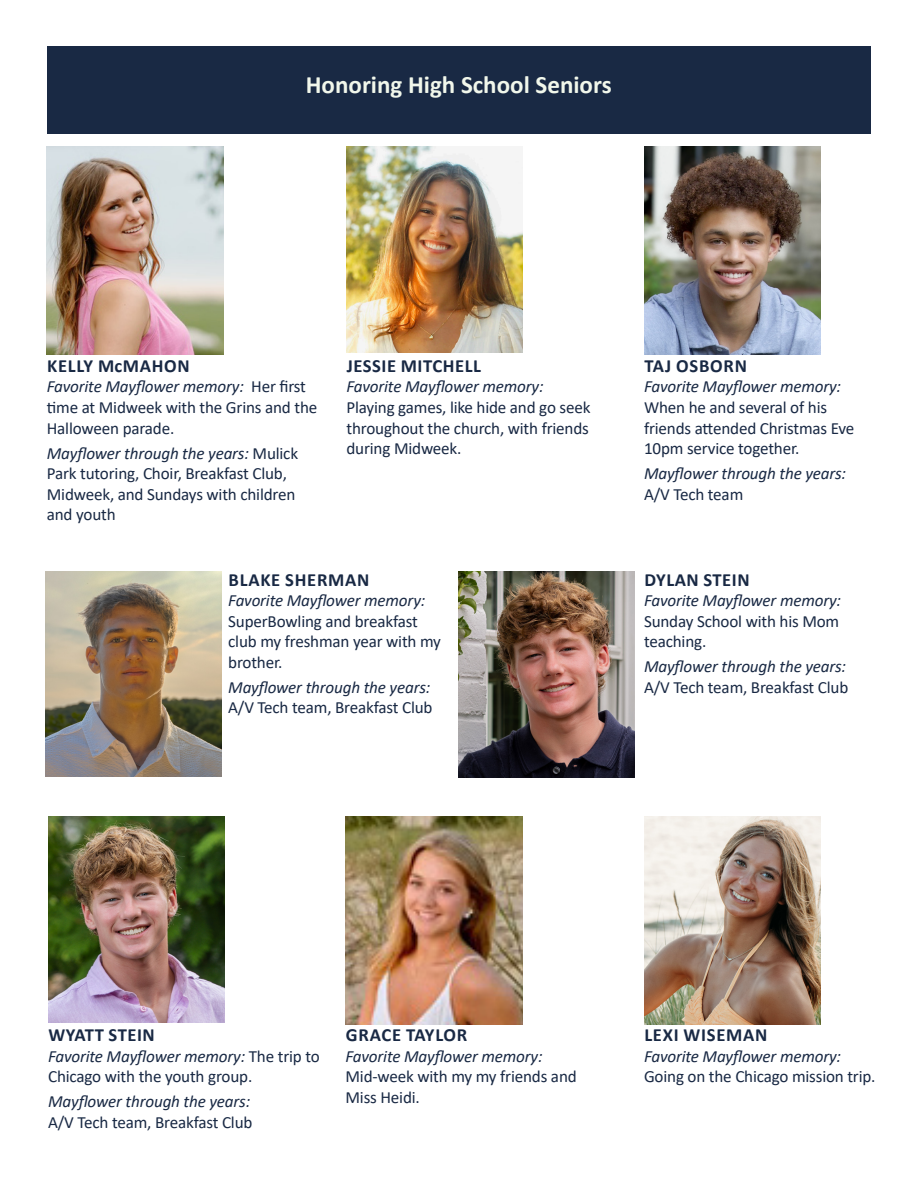
<style>
.page{position:relative;width:918px;height:1188px;background:#fff}
.page>*{position:absolute;margin:0;border:0;box-sizing:border-box;transform-origin:0 0}
.E_-_Title{font:700 25.05px "Calibri";color:#f1f7eb}
.MAN_TEXT_-_Center_13{font:700 18.6px "Calibri";letter-spacing:.04em;color:#192944}
.MAN_TEXT_-_Center_13-2{font:17.1px/20.5px "Calibri";letter-spacing:-.01em;color:#192944}
.MAN_TEXT_-_Center_13-3{font:italic 17.1px/20.5px "Calibri";letter-spacing:-.01em;color:#192944}
.s1{font-style:italic}
.s2{font-style:normal}
</style>
<div class="page">
<img style="left:644px;top:817px;width:176px;height:207px">
<div style="left:47px;top:47px;width:823px;height:87px;background:#192944"></div>
<img style="left:458px;top:572px;width:177px;height:206px">
<img style="left:48px;top:817px;width:177px;height:205px">
<img style="left:346px;top:146px;width:177px;height:206px">
<img style="left:47px;top:146px;width:176px;height:208px">
<img style="left:346px;top:817px;width:176px;height:207px">
<img style="left:46px;top:572px;width:176px;height:205px">
<img style="left:644px;top:146px;width:176px;height:208px">
<p class="E_-_Title" style="left:306px;top:67px;width:307px">Honoring High School Seniors</p>
<p class="MAN_TEXT_-_Center_13" style="left:47px;top:353px;width:144px">KELLY McMAHON</p>
<p class="MAN_TEXT_-_Center_13-2" style="left:47px;top:376px;width:272px"><span class="s1">Favorite Mayflower memory:</span> Her first time at Midweek with the Grins and the<br>Halloween parade.</p>
<p class="MAN_TEXT_-_Center_13-2" style="left:47px;top:442px;width:253px"><span class="s1">Mayflower through the years:</span> Mulick<br>Park tutoring, Choir, Breakfast Club,<br>Midweek, and Sundays with children and youth</p>
<p class="MAN_TEXT_-_Center_13" style="left:347px;top:353px;width:136px">JESSIE MITCHELL</p>
<p class="MAN_TEXT_-_Center_13-2" style="left:346px;top:376px;width:246px"><span class="s1">Favorite Mayflower memory:<br></span>Playing games, like hide and go seek throughout the church, with friends during Midweek.</p>
<p class="MAN_TEXT_-_Center_13" style="left:229px;top:566px;width:142px">BLAKE SHERMAN</p>
<p class="MAN_TEXT_-_Center_13-2" style="left:228px;top:590px;width:214px"><span class="s1">Favorite Mayflower memory:<br></span>SuperBowling and breakfast club my freshman year with my brother.</p>
<p class="MAN_TEXT_-_Center_13-3" style="left:228px;top:676px;width:206px">Mayflower through the years:<br><span class="s2">A/V Tech team, Breakfast Club</span></p>
<p class="MAN_TEXT_-_Center_13" style="left:644px;top:353px;width:104px">TAJ OSBORN</p>
<p class="MAN_TEXT_-_Center_13-2" style="left:644px;top:376px;width:212px"><span class="s1">Favorite Mayflower memory:<br></span>When he and several of his friends attended Christmas Eve<br>10pm service together.</p>
<p class="MAN_TEXT_-_Center_13-3" style="left:644px;top:462px;width:204px">Mayflower through the years:<br><span class="s2">A/V Tech team</span></p>
<p class="MAN_TEXT_-_Center_13" style="left:644px;top:566px;width:107px">DYLAN STEIN</p>
<p class="MAN_TEXT_-_Center_13-2" style="left:644px;top:590px;width:199px;text-align:justify"><span class="s1">Favorite Mayflower memory:<br></span>Sunday School with his Mom teaching.</p>
<p class="MAN_TEXT_-_Center_13-3" style="left:644px;top:656px;width:206px">Mayflower through the years:<br><span class="s2">A/V Tech team, Breakfast Club</span></p>
<p class="MAN_TEXT_-_Center_13" style="left:48px;top:1022px;width:108px">WYATT STEIN</p>
<p class="MAN_TEXT_-_Center_13-2" style="left:48px;top:1045px;width:273px"><span class="s1">Favorite Mayflower memory:</span> The trip to<br>Chicago with the youth group.</p>
<p class="MAN_TEXT_-_Center_13-3" style="left:48px;top:1091px;width:206px">Mayflower through the years:<br><span class="s2">A/V Tech team, Breakfast Club</span></p>
<p class="MAN_TEXT_-_Center_13" style="left:346px;top:1022px;width:123px">GRACE TAYLOR</p>
<p class="MAN_TEXT_-_Center_13-2" style="left:346px;top:1045px;width:233px"><span class="s1">Favorite Mayflower memory:<br></span>Mid-week with my my friends and<br>Miss Heidi.</p>
<p class="MAN_TEXT_-_Center_13" style="left:644px;top:1022px;width:125px">LEXI WISEMAN</p>
<p class="MAN_TEXT_-_Center_13-2" style="left:644px;top:1045px;width:233px"><span class="s1">Favorite Mayflower memory:<br></span>Going on the Chicago mission trip.</p>
</div>
